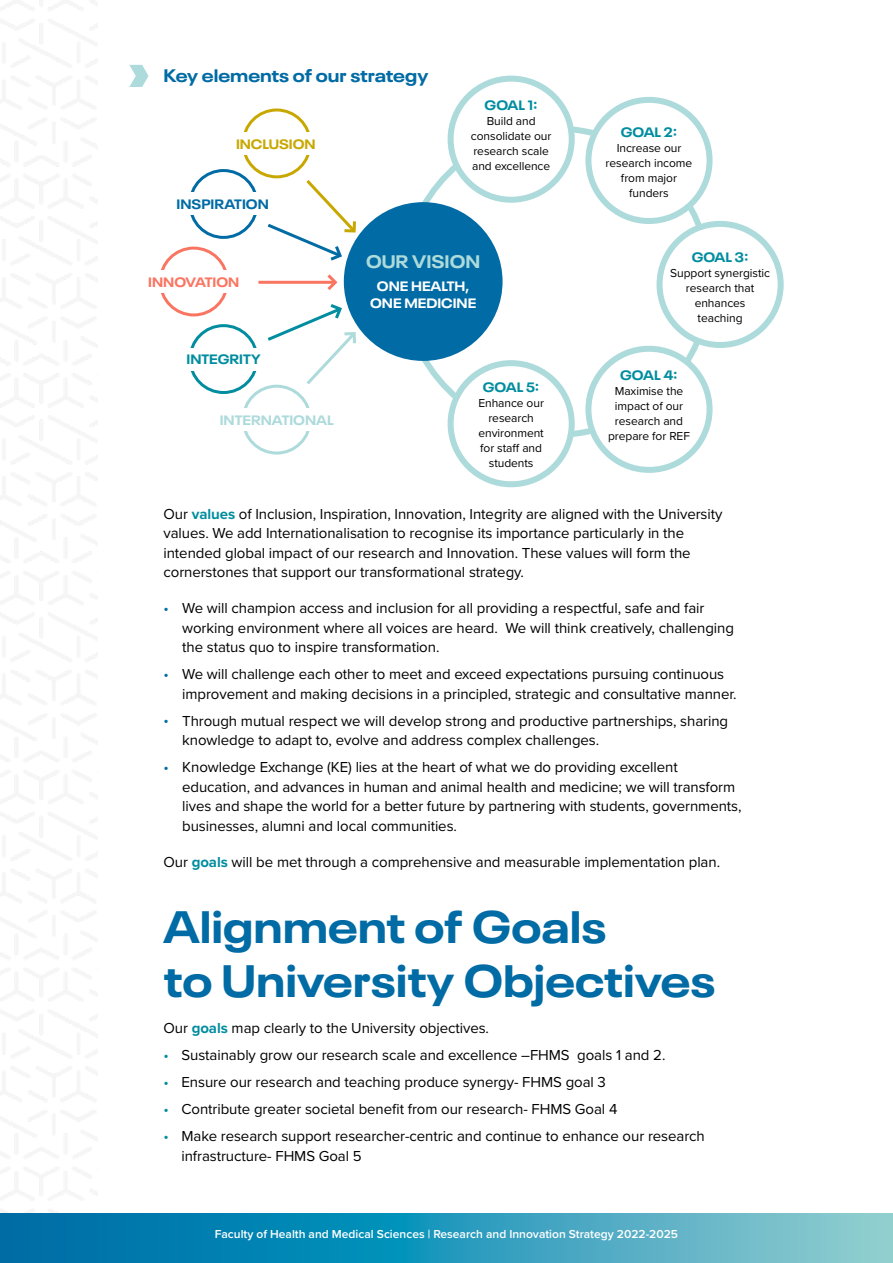
<style>
.page{position:relative;width:893px;height:1263px;background:#fff}
.page>*{position:absolute;margin:0;border:0;box-sizing:border-box;transform-origin:0 0}
.t1{font:700 expanded 45px/54px "Neue Plak";color:#006ba4}
.t2{font:700 expanded 18px "Neue Plak";color:#006ba4}
.t3{font:700 expanded 18px "Neue Plak";color:#addadb}
.t4{font:15px/19.5px "Proxima Nova";letter-spacing:-.005em;color:#000}
.t5{font:15px "Proxima Nova";color:#006ba4}
.t6{font:700 expanded 13.5px "Neue Plak";color:#008d9f}
.t7{font:700 expanded 13.5px/16.5px "Neue Plak";color:#fff;text-align:center}
.t8{font:700 expanded 13.5px "Neue Plak";color:#addadb}
.t9{font:700 expanded 13.5px "Neue Plak";color:#006ba4}
.t10{font:700 expanded 13.5px "Neue Plak";color:#fa7561}
.t11{font:700 expanded 13.5px "Neue Plak";color:#c8a800}
.t12{font:12px/15px "Proxima Nova";letter-spacing:-.005em;color:#000;text-align:center}
.t13{font:600 12px "Proxima Nova";color:#fff}
.s1{font-weight:700;color:#008d9f}
.s2{color:#008d9f}
</style>
<div class="page">
<svg style="left:129px;top:65px;width:20px;height:22px"></svg>
<div style="left:448px;top:76px;width:127px;height:127px;border:6px solid #addadb;border-radius:50%"></div>
<div style="left:585px;top:97px;width:128px;height:127px;border:6px solid #addadb;border-radius:50%"></div>
<div style="left:657px;top:221px;width:127px;height:127px;border:6px solid #addadb;border-radius:50%"></div>
<div style="left:585px;top:346px;width:128px;height:127px;border:6px solid #addadb;border-radius:50%"></div>
<div style="left:448px;top:360px;width:127px;height:127px;border:6px solid #addadb;border-radius:50%"></div>
<div style="left:242px;top:385px;width:70px;height:70px;border:3px solid #addadb;border-radius:50%"></div>
<div style="left:159px;top:247px;width:70px;height:69px;border:3px solid #fa7561;border-radius:50%"></div>
<div style="left:347px;top:205px;width:153px;height:153px;background:#006ba4;border-radius:50%"></div>
<div style="left:344px;top:202px;width:159px;height:159px;border:6px solid #006ba4;border-radius:50%"></div>
<div style="left:189px;top:324px;width:69px;height:70px;border:3px solid #008d9f;border-radius:50%"></div>
<div style="left:189px;top:169px;width:69px;height:70px;border:3px solid #006ba4;border-radius:50%"></div>
<div style="left:242px;top:108px;width:70px;height:70px;border:3px solid #c8a800;border-radius:50%"></div>
<div style="left:222px;top:132px;width:108px;height:22px;background:#fff"></div>
<div style="left:209px;top:409px;width:135px;height:22px;background:#fff"></div>
<div style="left:140px;top:270px;width:108px;height:23px;background:#fff"></div>
<div style="left:169px;top:348px;width:109px;height:22px;background:#fff"></div>
<div style="left:169px;top:193px;width:108px;height:22px;background:#fff"></div>
<svg style="left:324px;top:274px;width:14px;height:16px"></svg>
<hr style="left:258px;top:281px;width:77px;height:3px;background:#fa7561">
<svg style="left:264px;top:301px;width:94px;height:87px"></svg>
<svg style="left:267px;top:177px;width:91px;height:86px"></svg>
<svg style="left:0;top:1213px;width:893px;height:50px;background:#309abb"></svg>
<p class="t2" style="left:163px;top:61px;width:266px">Key elements of our strategy</p>
<p class="t11" style="left:236px;top:133px;width:81px">INCLUSION</p>
<p class="t9" style="left:177px;top:193px;width:94px">INSPIRATION</p>
<p class="t6" style="left:485px;top:94px;width:55px">GOAL 1:</p>
<p class="t12" style="left:471px;top:113px;width:82px">Build and consolidate our research scale and excellence</p>
<p class="t6" style="left:621px;top:121px;width:58px">GOAL 2:</p>
<p class="t12" style="left:606px;top:140px;width:88px">Increase our research income from major funders</p>
<p class="t10" style="left:148px;top:271px;width:93px">INNOVATION</p>
<p class="t6" style="left:186px;top:348px;width:76px">INTEGRITY</p>
<p class="t8" style="left:220px;top:409px;width:115px">INTERNATIONAL</p>
<p class="t3" style="left:366px;top:247px;width:116px">OUR VISION</p>
<p class="t7" style="left:370px;top:276px;width:108px">ONE HEALTH,<br>ONE MEDICINE</p>
<p class="t6" style="left:483px;top:376px;width:58px">GOAL 5:</p>
<p class="t12" style="left:478px;top:394px;width:67px">Enhance our research environment for staff and students</p>
<p class="t6" style="left:692px;top:246px;width:58px">GOAL 3:</p>
<p class="t12" style="left:670px;top:265px;width:101px">Support synergistic research that enhances<br>teaching</p>
<p class="t6" style="left:620px;top:364px;width:59px">GOAL 4:</p>
<p class="t12" style="left:608px;top:383px;width:83px">Maximise the impact of our research and prepare for REF</p>
<p class="t4" style="left:163px;top:503px;width:560px">Our <span class="s1">values</span> of Inclusion, Inspiration, Innovation, Integrity are aligned with the University values. We add Internationalisation to recognise its importance particularly in the intended global impact of our research and Innovation. These values will form the cornerstones that support our transformational strategy.</p>
<p class="t5" style="left:163px;top:597px;width:7px">•</p>
<p class="t5" style="left:163px;top:663px;width:7px">•</p>
<p class="t5" style="left:163px;top:709px;width:7px">•</p>
<p class="t5" style="left:163px;top:755px;width:7px">•</p>
<p class="t4" style="left:182px;top:598px;width:553px">We will champion access and inclusion for all providing a respectful, safe and fair working environment where all voices are heard. We will think creatively, challenging the status quo to inspire transformation.</p>
<p class="t4" style="left:182px;top:664px;width:556px">We will challenge each other to meet and exceed expectations pursuing continuous improvement and making decisions in a principled, strategic and consultative manner.</p>
<p class="t4" style="left:182px;top:710px;width:547px">Through mutual respect we will develop strong and productive partnerships, sharing knowledge to adapt to, evolve and address complex challenges.</p>
<p class="t4" style="left:182px;top:757px;width:561px">Knowledge Exchange (KE) lies at the heart of what we do providing excellent education, and advances in human and animal health and medicine; we will transform lives and shape the world for a better future by partnering with students, governments, businesses, alumni and local communities.</p>
<p class="t4" style="left:163px;top:852px;width:558px">Our <span class="s1">goals</span> will be met through a comprehensive and measurable implementation plan.</p>
<h1 class="t1" style="left:163px;top:894px;width:554px">Alignment of Goals<br>to University Objectives</h1>
<p class="t4" style="left:163px;top:1018px;width:327px">Our <span class="s1">goals</span> map clearly to the University objectives.</p>
<p class="t4" style="left:163px;top:1045px;width:503px"><span class="s2">•</span> Sustainably grow our research scale and excellence –FHMS goals 1 and 2.</p>
<p class="t4" style="left:163px;top:1072px;width:444px"><span class="s2">•</span> Ensure our research and teaching produce synergy- FHMS goal 3</p>
<p class="t4" style="left:163px;top:1099px;width:455px"><span class="s2">•</span> Contribute greater societal benefit from our research- FHMS Goal 4</p>
<p class="t4" style="left:181px;top:1126px;width:525px;text-indent:-18px"><span class="s2">•</span> Make research support researcher-centric and continue to enhance our research infrastructure- FHMS Goal 5</p>
<p class="t13" style="left:215px;top:1225px;width:465px">Faculty of Health and Medical Sciences | Research and Innovation Strategy 2022-2025</p>
</div>
